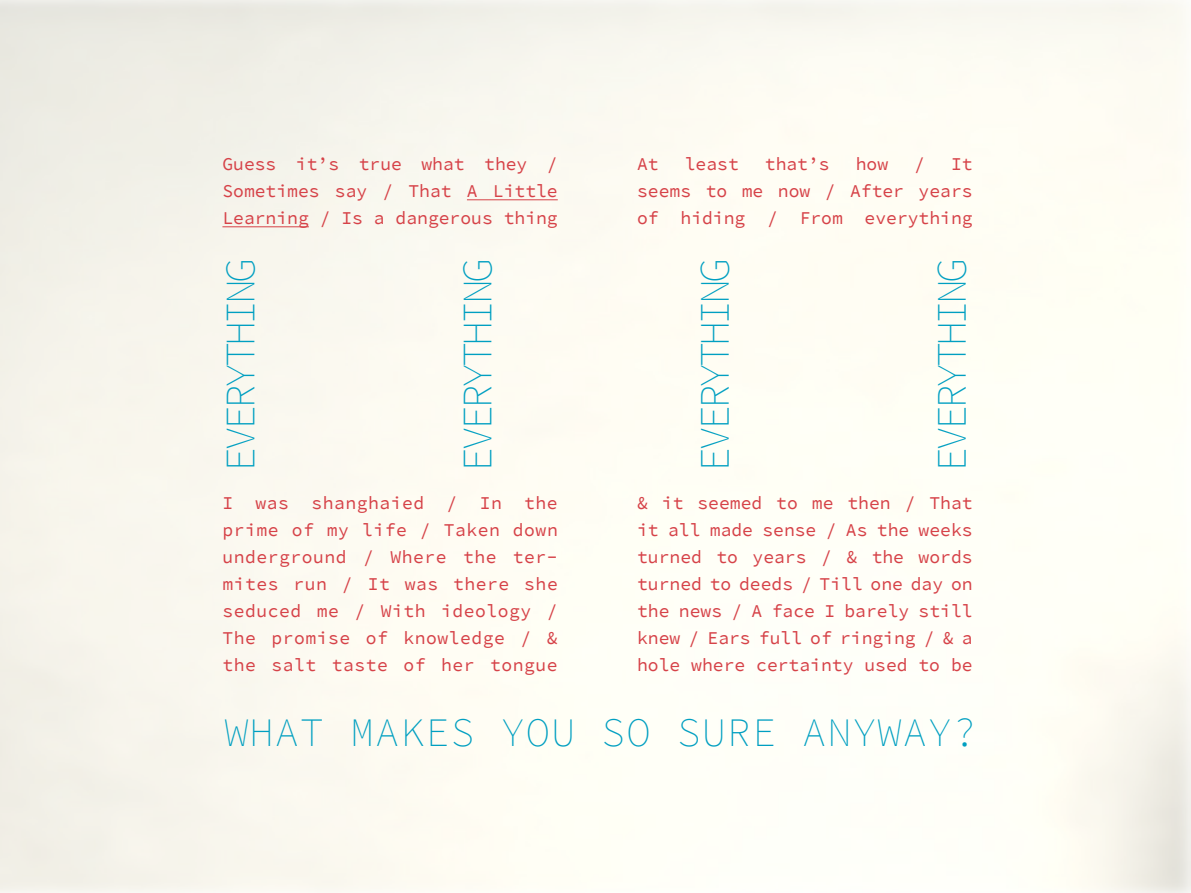
<style>
.page{position:relative;width:1191px;height:893px;background:#fff}
.page>*{position:absolute;margin:0;border:0;box-sizing:border-box;transform-origin:0 0}
.t1{font:200 42px "Source Code Pro";letter-spacing:-.1em;color:#009fc1}
.t2{font:200 40.5px "Source Code Pro";letter-spacing:.02em;color:#009fc1}
.t3{font:18px/27px "Source Code Pro";color:#d64248;text-align:justify}
</style>
<div class="page">
<hr style="left:467px;top:199px;width:91px;height:1px;background:#d64248">
<hr style="left:222px;top:226px;width:87px;height:1px;background:#d64248">
<p class="t3" style="left:222px;top:151px;width:337px">Guess it’s true what they / Sometimes say / That A Little Learning / Is a dangerous thing</p>
<p class="t3" style="left:637px;top:151px;width:23px">At</p>
<p class="t3" style="left:685px;top:151px;width:55px">least</p>
<p class="t3" style="left:765px;top:151px;width:66px">that’s</p>
<p class="t3" style="left:855px;top:151px;width:34px">how</p>
<p class="t3" style="left:914px;top:151px;width:12px">/</p>
<p class="t3" style="left:637px;top:151px;width:337px;text-indent:314px">It seems to me now / After years of hiding / From everything</p>
<h1 class="t1" style="left:212px;top:472px;width:216px;rotate:-90deg">EVERYTHING</h1>
<h1 class="t1" style="left:449px;top:472px;width:216px;rotate:-90deg">EVERYTHING</h1>
<h1 class="t1" style="left:686px;top:472px;width:216px;rotate:-90deg">EVERYTHING</h1>
<h1 class="t1" style="left:923px;top:472px;width:216px;rotate:-90deg">EVERYTHING</h1>
<p class="t3" style="left:222px;top:490px;width:337px">I was shanghaied / In the prime of my life / Taken down underground / Where the ter&shy;mites run / It was there she seduced me / With ideology / The promise of knowledge / &amp; the salt taste of her tongue</p>
<p class="t3" style="left:637px;top:490px;width:337px">&amp; it seemed to me then / That it all made sense / As the weeks turned to years / &amp; the words turned to deeds / Till one day on the news / A face I barely still knew / Ears full of ringing / &amp; a hole where certainty used to be</p>
<h2 class="t2" style="left:224px;top:706px;width:754px">WHAT MAKES YOU SO SURE ANYWAY?</h2>
</div>
